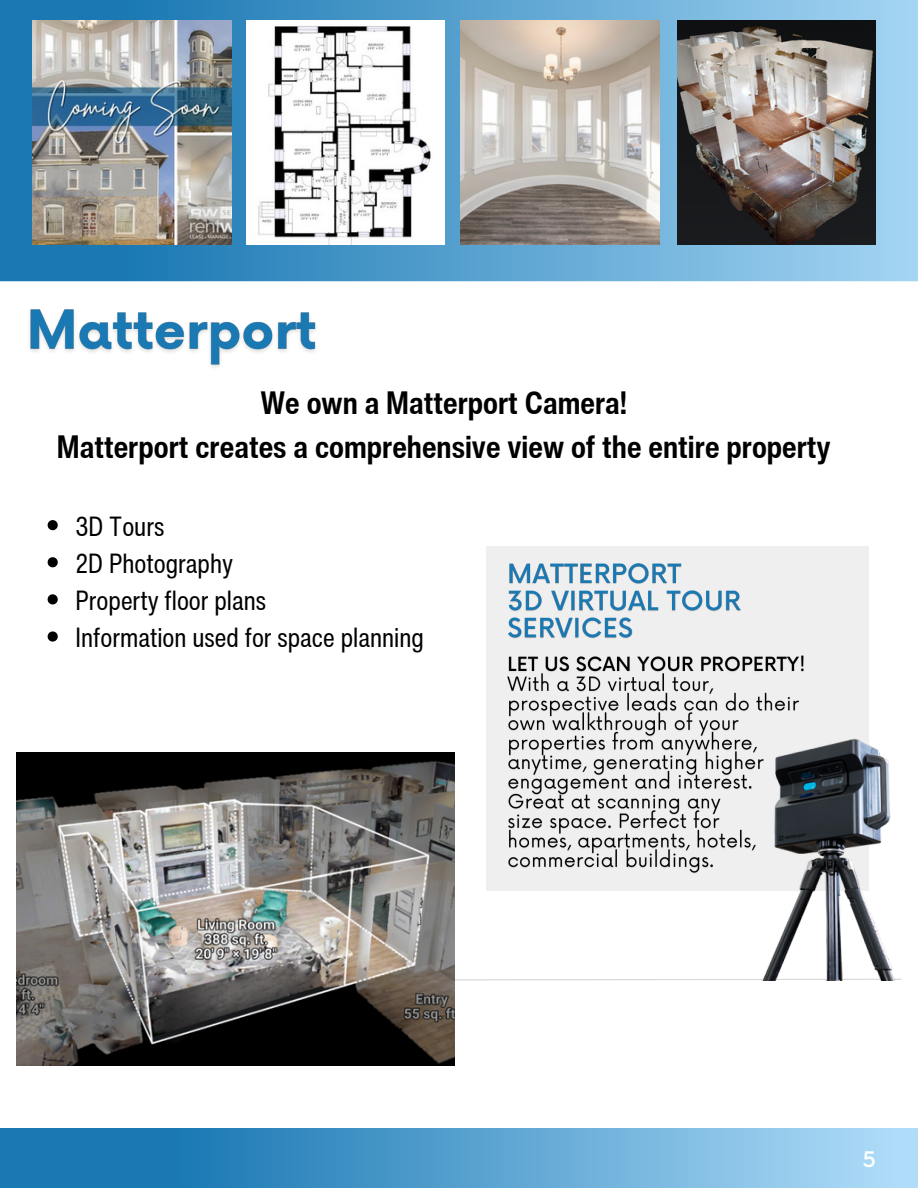
<style>
.page{position:relative;width:918px;height:1188px;background:#fff}
.page>*{position:absolute;margin:0;border:0;box-sizing:border-box;transform-origin:0 0}
.t1{font:700 condensed 31.5px/43.8px "Helvetica Now Text";color:#000;text-align:center}
.t2{font:condensed 27px "Helvetica Now Text";color:#000}
.t3{font:500 21px "Now";color:#fff}
</style>
<div class="page">
<svg style="left:0;top:0;width:918px;height:281px;background:#5aa2cf"></svg>
<img style="left:33px;top:20px;width:199px;height:224px">
<img style="left:247px;top:20px;width:198px;height:225px">
<img style="left:460px;top:20px;width:199px;height:224px">
<img style="left:678px;top:20px;width:198px;height:225px">
<svg style="left:455px;top:979px;width:252px;height:2px"></svg>
<div style="left:486px;top:546px;width:383px;height:344px;background:#efefef"></div>
<img style="left:707px;top:738px;width:195px;height:243px">
<svg style="left:0;top:1128px;width:918px;height:60px;background:#58a1cf"></svg>
<img style="left:16px;top:753px;width:439px;height:312px">
<img style="left:507px;top:563px;width:299px;height:314px">
<img style="left:29px;top:309px;width:287px;height:59px">
<svg style="left:48px;top:520px;width:10px;height:10px"></svg>
<svg style="left:48px;top:557px;width:10px;height:10px"></svg>
<svg style="left:48px;top:594px;width:10px;height:10px"></svg>
<svg style="left:48px;top:631px;width:10px;height:11px"></svg>
<p class="t1" style="left:57px;top:380px;width:775px">We own a Matterport Camera!<br>Matterport creates a comprehensive view of the entire property</p>
<p class="t2" style="left:76px;top:506px;width:90px">3D Tours</p>
<p class="t2" style="left:76px;top:543px;width:159px">2D Photography</p>
<p class="t2" style="left:76px;top:580px;width:192px">Property floor plans</p>
<p class="t2" style="left:76px;top:617px;width:350px">Information used for space planning</p>
<p class="t3" style="left:863px;top:1148px;width:15px">5</p>
</div>
